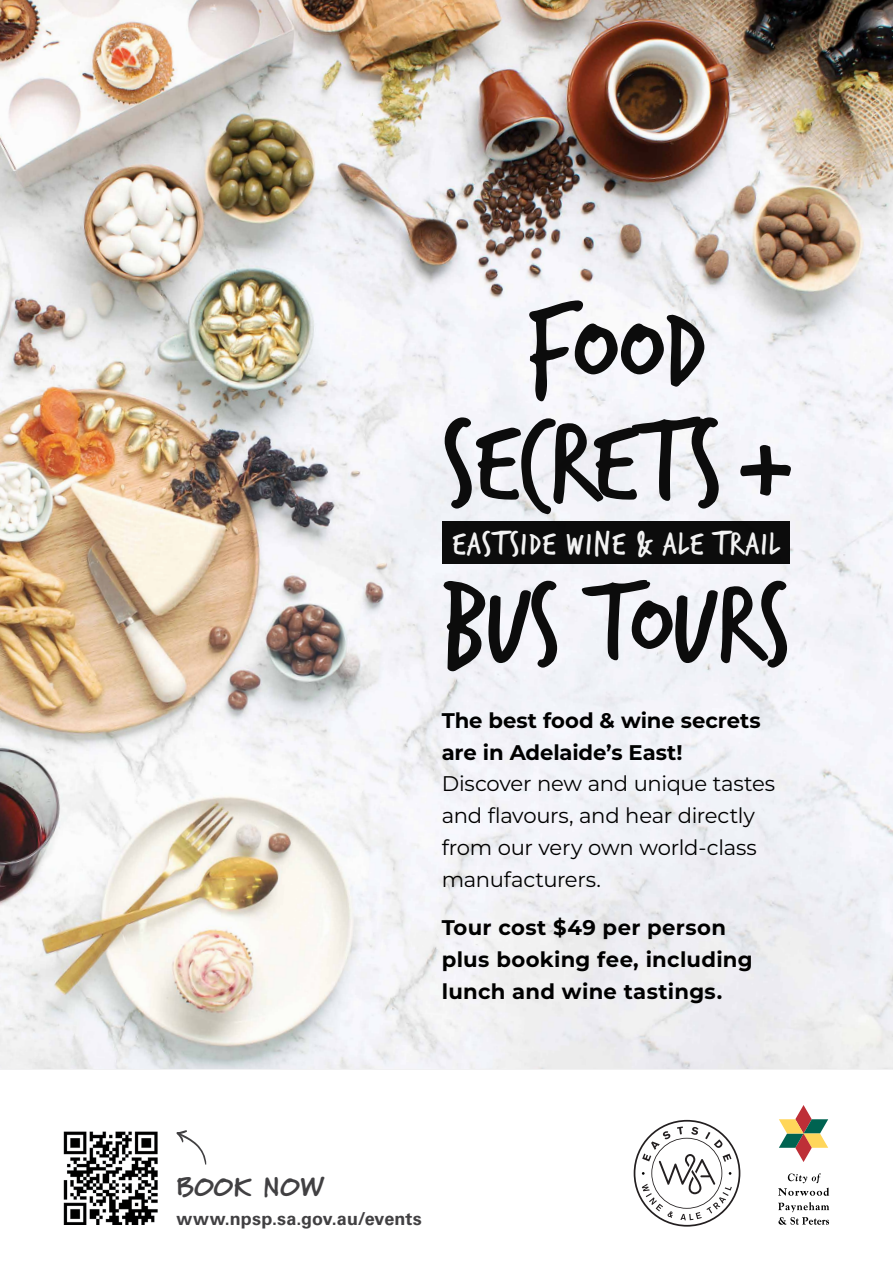
<style>
.page{position:relative;width:893px;height:1263px;background:#fff}
.page>*{position:absolute;margin:0;border:0;box-sizing:border-box;transform-origin:0 0}
.t1{font:120.15px/114.6px "Trash Hand";color:#000;text-align:center}
.t2{font:114.6px "Trash Hand";color:#000}
.t3{font:34.8px "Trash Hand";letter-spacing:.055em;color:#fff}
.t4{font:700 27.15px "Marydale";letter-spacing:.02em;color:#414042}
.t5{font:900 27px "Marydale";letter-spacing:.02em;color:#414042}
.t6{font:700 21.15px/31.8px "Montserrat";letter-spacing:.01em;color:#000}
.t7{font:21.15px/31.8px "Montserrat";letter-spacing:-.015em;color:#000}
.t8{font:700 18px "Univers LT Pro 65";letter-spacing:.005em;color:#414042}
</style>
<div class="page">
<img style="left:64px;top:1131px;width:94px;height:94px">
<svg style="left:779px;top:1105px;width:49px;height:57px"></svg>
<svg style="left:778px;top:1202px;width:51px;height:23px"></svg>
<svg style="left:778px;top:1173px;width:51px;height:23px"></svg>
<img style="left:0;top:0;width:893px;height:1068px">
<div style="left:443px;top:522px;width:347px;height:42px;background:#0c0c0c"></div>
<svg style="left:740px;top:445px;width:51px;height:51px"></svg>
<svg style="left:176px;top:1130px;width:30px;height:35px"></svg>
<svg style="left:634px;top:1120px;width:106px;height:106px"></svg>
<h1 class="t1" style="left:442px;top:296px;width:282px">FOOD<br>SECRETS</h1>
<h3 class="t3" style="left:453px;top:526px;width:329px">EASTSIDE WINE &amp; ALE TRAIL</h3>
<h2 class="t2" style="left:442px;top:568px;width:349px">BUS TOURS</h2>
<p class="t6" style="left:442px;top:703px;width:320px">The best food &amp; wine secrets are in Adelaide’s East!</p>
<p class="t7" style="left:442px;top:767px;width:335px">Discover new and unique tastes and flavours, and hear directly from our very own world-class manufacturers.</p>
<p class="t6" style="left:442px;top:911px;width:312px">Tour cost $49 per person plus booking fee, including lunch and wine tastings.</p>
<p class="t5" style="left:176px;top:1170px;width:148px">BOOK NOW</p>
<p class="t4" style="left:189px;top:1177px;width:148px">BOOK NOW</p>
<p class="t8" style="left:176px;top:1206px;width:247px">www.npsp.sa.gov.au/events</p>
</div>
